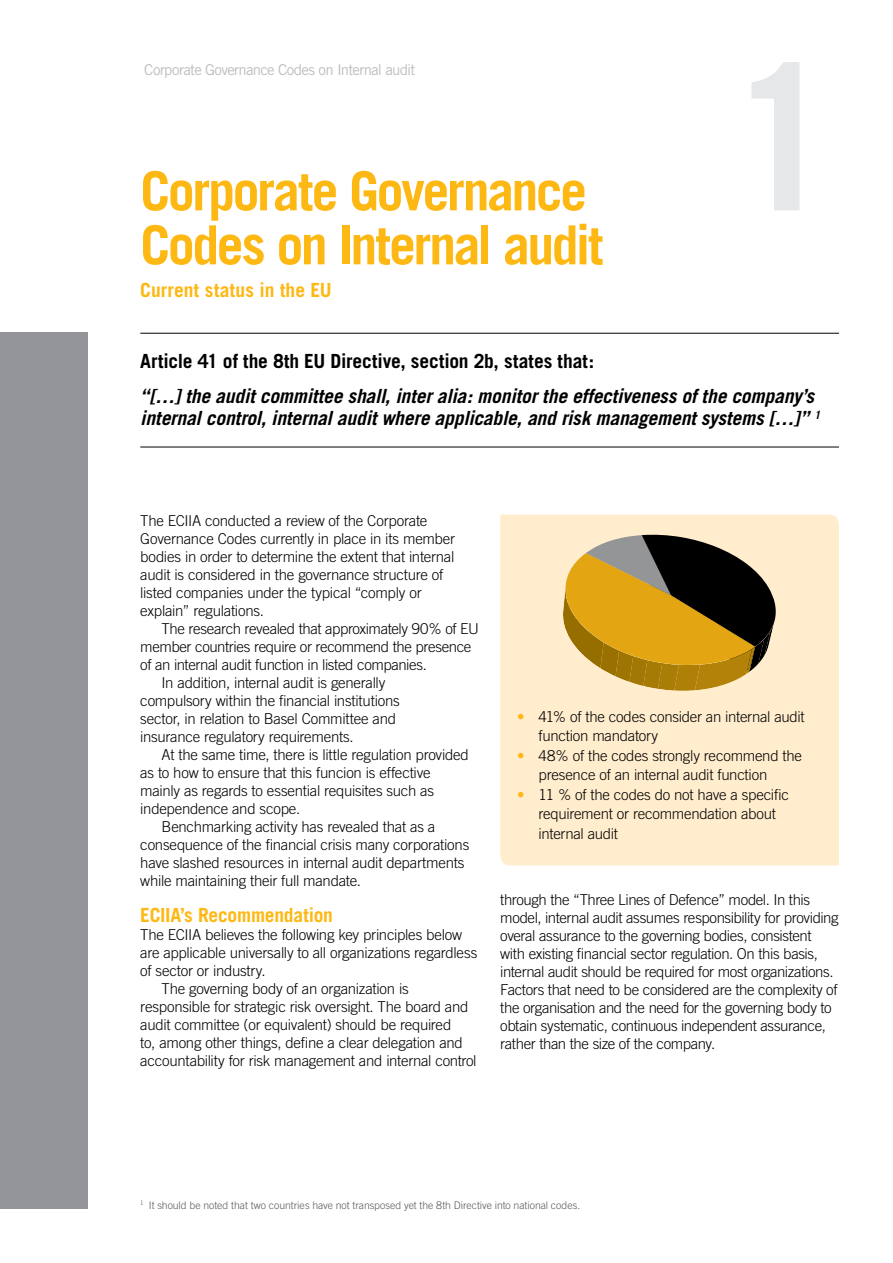
<style>
.page{position:relative;width:893px;height:1263px;background:#fff}
.page>*{position:absolute;margin:0;border:0;box-sizing:border-box;transform-origin:0 0}
.t1{font:700 202.5px "Trade Gothic";color:#e6e7e8}
.t2{font:700 54px/54px "Trade Gothic";letter-spacing:-.05em;color:#fdb813}
.t3{font:italic 700 19.5px/22.5px "Trade Gothic";letter-spacing:-.005em;color:#000}
.t4{font:700 19.5px "Trade Gothic";letter-spacing:-.005em;color:#000}
.t5{font:700 19.5px "Trade Gothic";letter-spacing:-.005em;color:#fdb813}
.t6{font:300 15px/18px "Trade Gothic";letter-spacing:-.02em;color:#000}
.t7{font:15px "Trade Gothic";letter-spacing:-.05em;color:#bcbec0}
.t8{font:300 10.5px "Trade Gothic";color:#58595b}
.s1{color:#fdb813}
</style>
<div class="page">
<div style="left:0;top:332px;width:87px;height:877px;background:#939598"></div>
<hr style="left:140px;top:333px;width:699px;height:1px;background:#000">
<hr style="left:140px;top:447px;width:699px;height:1px;background:#000">
<div style="left:500px;top:514px;width:339px;height:351px;background:#ffedce"></div>
<svg style="left:563px;top:535px;width:213px;height:156px;background:#a1833b"></svg>
<p class="t7" style="left:144px;top:61px;width:273px">Corporate Governance Codes on Internal audit</p>
<h2 class="t2" style="left:140px;top:163px;width:464px">Corporate Governance<br>Codes on Internal audit</h2>
<h3 class="t5" style="left:140px;top:278px;width:193px">Current status in the EU</h3>
<h1 class="t1" style="left:726px;top:14px;width:114px">1</h1>
<h3 class="t4" style="left:140px;top:349px;width:455px">Article 41 of the 8th EU Directive, section 2b, states that:</h3>
<h3 class="t3" style="left:140px;top:384px;width:682px">“[…] the audit committee shall, inter alia: monitor the effectiveness of the company’s internal control, internal audit where applicable, and risk management systems […]” <sup>1</sup></h3>
<p class="t6" style="left:140px;top:512px;width:316px">The ECIIA conducted a review of the Corporate Governance Codes currently in place in its member bodies in order to determine the extent that internal audit is considered in the governance structure of listed companies under the typical “comply or explain” regulations.</p>
<p class="t6" style="left:162px;top:620px;width:319px">The research revealed that approximately 90% of EU</p>
<p class="t6" style="left:140px;top:638px;width:333px">member countries require or recommend the presence</p>
<p class="t6" style="left:140px;top:656px;width:288px">of an internal audit function in listed companies.</p>
<p class="t6" style="left:162px;top:674px;width:225px">In addition, internal audit is generally</p>
<p class="t6" style="left:140px;top:692px;width:261px">compulsory within the financial institutions</p>
<p class="t6" style="left:140px;top:710px;width:257px">sector, in relation to Basel Committee and</p>
<p class="t6" style="left:140px;top:728px;width:215px">insurance regulatory requirements.</p>
<p class="t6" style="left:162px;top:746px;width:309px">At the same time, there is little regulation provided</p>
<p class="t6" style="left:140px;top:764px;width:292px">as to how to ensure that this funcion is effective</p>
<p class="t6" style="left:140px;top:782px;width:295px">mainly as regards to essential requisites such as</p>
<p class="t6" style="left:140px;top:800px;width:161px">independence and scope.</p>
<p class="t6" style="left:162px;top:818px;width:275px">Benchmarking activity has revealed that as a</p>
<p class="t6" style="left:140px;top:836px;width:330px">consequence of the financial crisis many corporations</p>
<p class="t6" style="left:140px;top:854px;width:326px">have slashed resources in internal audit departments</p>
<p class="t6" style="left:140px;top:872px;width:222px">while maintaining their full mandate.</p>
<h3 class="t5" style="left:140px;top:903px;width:194px">ECIIA’s Recommendation</h3>
<p class="t6" style="left:140px;top:926px;width:323px">The ECIIA believes the following key principles below</p>
<p class="t6" style="left:140px;top:944px;width:338px">are applicable universally to all organizations regardless</p>
<p class="t6" style="left:140px;top:962px;width:127px">of sector or industry.</p>
<p class="t6" style="left:162px;top:980px;width:249px">The governing body of an organization is</p>
<p class="t6" style="left:140px;top:998px;width:330px">responsible for strategic risk oversight. The board and</p>
<p class="t6" style="left:140px;top:1016px;width:313px">audit committee (or equivalent) should be required</p>
<p class="t6" style="left:140px;top:1034px;width:324px">to, among other things, define a clear delegation and</p>
<p class="t6" style="left:140px;top:1052px;width:338px">accountability for risk management and internal control</p>
<p class="t6" style="left:539px;top:707px;width:268px;line-height:19.5px;text-indent:-21px"><span class="s1">•</span> 41% of the codes consider an internal audit function mandatory</p>
<p class="t6" style="left:539px;top:746px;width:265px;line-height:19.5px;text-indent:-21px"><span class="s1">•</span> 48% of the codes strongly recommend the presence of an internal audit function</p>
<p class="t6" style="left:539px;top:785px;width:252px;line-height:19.5px;text-indent:-21px"><span class="s1">•</span> 11 % of the codes do not have a specific requirement or recommendation about internal audit</p>
<p class="t6" style="left:500px;top:890px;width:340px">through the “Three Lines of Defence” model. In this model, internal audit assumes responsibility for providing overal assurance to the governing bodies, consistent with existing financial sector regulation. On this basis, internal audit should be required for most organizations.<br>Factors that need to be considered are the complexity of the organisation and the need for the governing body to obtain systematic, continuous independent assurance, rather than the size of the company.</p>
<p class="t8" style="left:140px;top:1198px;width:441px"><sup>1</sup> It should be noted that two countries have not transposed yet the 8th Directive into national codes.</p>
</div>
